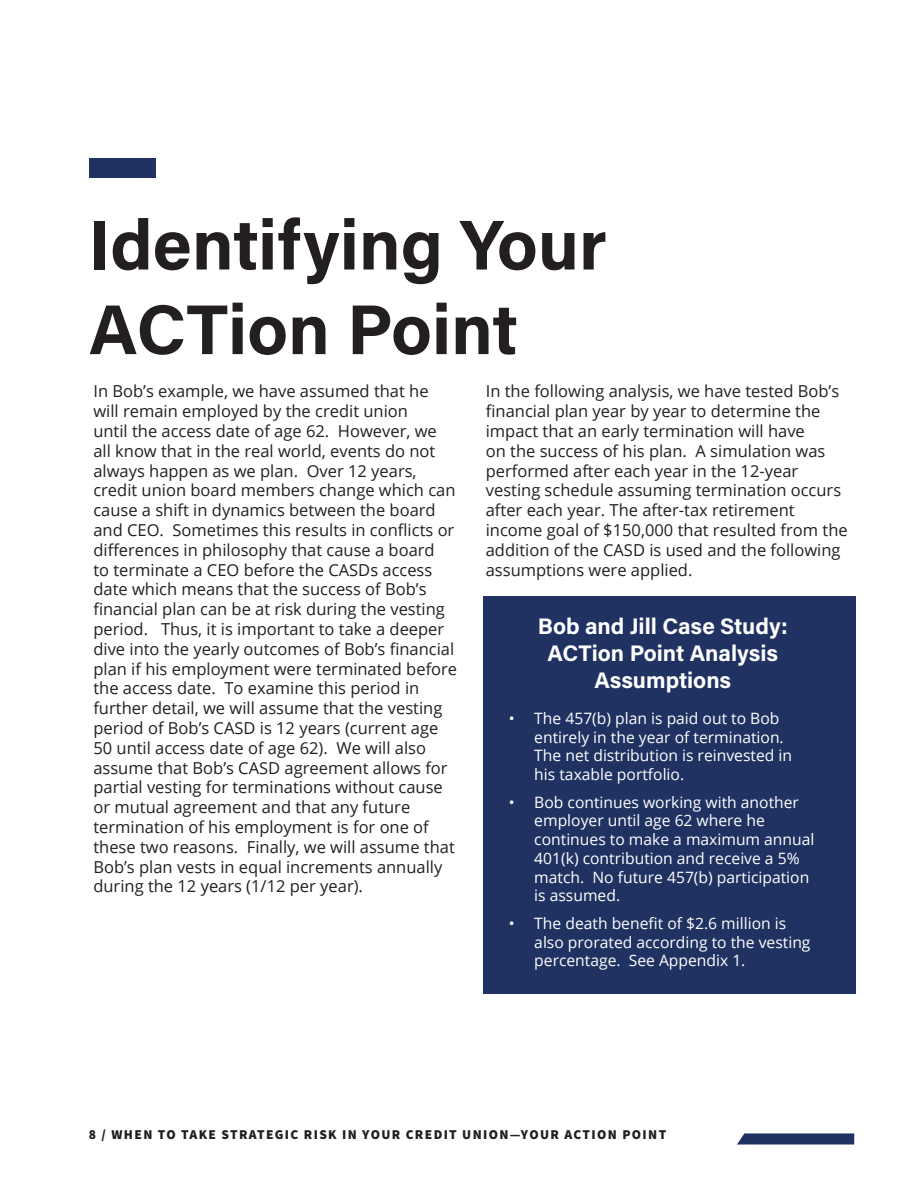
<style>
.page{position:relative;width:918px;height:1188px;background:#fff}
.page>*{position:absolute;margin:0;border:0;box-sizing:border-box;transform-origin:0 0}
.Titles{font:700 70.5px/84.6px "Acumin Pro";color:#231f20}
.Sidebar_Text_-_Heade{font:700 22.5px/27px "Acumin Pro";color:#fff;text-align:center}
.Body_Text{font:16.5px/19.8px "Open Sans";color:#231f20}
.t1{font:15.6px/18.8px "Open Sans";color:#fff}
.Header_Page_Numbers{font:900 13.5px "Source Sans Pro";letter-spacing:.1em;color:#231f20}
</style>
<div class="page">
<div style="left:483px;top:596px;width:372px;height:398px;background:#1f3261"></div>
<div style="left:89px;top:158px;width:66px;height:19px;background:#1f3261"></div>
<svg style="left:737px;top:1133px;width:117px;height:12px"></svg>
<p class="Titles" style="left:89px;top:199px;width:519px">Identifying Your<br>ACTion Point</p>
<p class="Body_Text" style="left:93px;top:381px;width:365px">In Bob’s example, we have assumed that he will remain employed by the credit union<br>until the access date of age 62. However, we all know that in the real world, events do not always happen as we plan. Over 12 years, credit union board members change which can cause a shift in dynamics between the board and CEO. Sometimes this results in conflicts or differences in philosophy that cause a board<br>to terminate a CEO before the CASDs access date which means that the success of Bob’s financial plan can be at risk during the vesting period. Thus, it is important to take a deeper dive into the yearly outcomes of Bob’s financial plan if his employment were terminated before the access date. To examine this period in further detail, we will assume that the vesting period of Bob’s CASD is 12 years (current age 50 until access date of age 62). We will also assume that Bob’s CASD agreement allows for partial vesting for terminations without cause or mutual agreement and that any future termination of his employment is for one of these two reasons. Finally, we will assume that Bob’s plan vests in equal increments annually during the 12 years (1/12 per year).</p>
<p class="Body_Text" style="left:486px;top:381px;width:363px">In the following analysis, we have tested Bob’s financial plan year by year to determine the impact that an early termination will have<br>on the success of his plan. A simulation was performed after each year in the 12-year vesting schedule assuming termination occurs after each year. The after-tax retirement income goal of $150,000 that resulted from the addition of the CASD is used and the following assumptions were applied.</p>
<p class="Sidebar_Text_-_Heade" style="left:538px;top:612px;width:251px">Bob and Jill Case Study:<br>ACTion Point Analysis<br>Assumptions</p>
<p class="t1" style="left:534px;top:708px;width:259px;text-indent:-26px">• The 457(b) plan is paid out to Bob entirely in the year of termination.<br>The net distribution is reinvested in his taxable portfolio.</p>
<p class="t1" style="left:534px;top:792px;width:282px;text-indent:-26px">• Bob continues working with another employer until age 62 where he continues to make a maximum annual<br>401(k) contribution and receive a 5% match. No future 457(b) participation is assumed.</p>
<p class="t1" style="left:534px;top:913px;width:278px;text-indent:-26px">• The death benefit of $2.6 million is also prorated according to the vesting percentage. See Appendix 1.</p>
<p class="Header_Page_Numbers" style="left:89px;top:1125px;width:578px">8 / WHEN TO TAKE STRATEGIC RISK IN YOUR CREDIT UNION—YOUR ACTION POINT</p>
</div>
